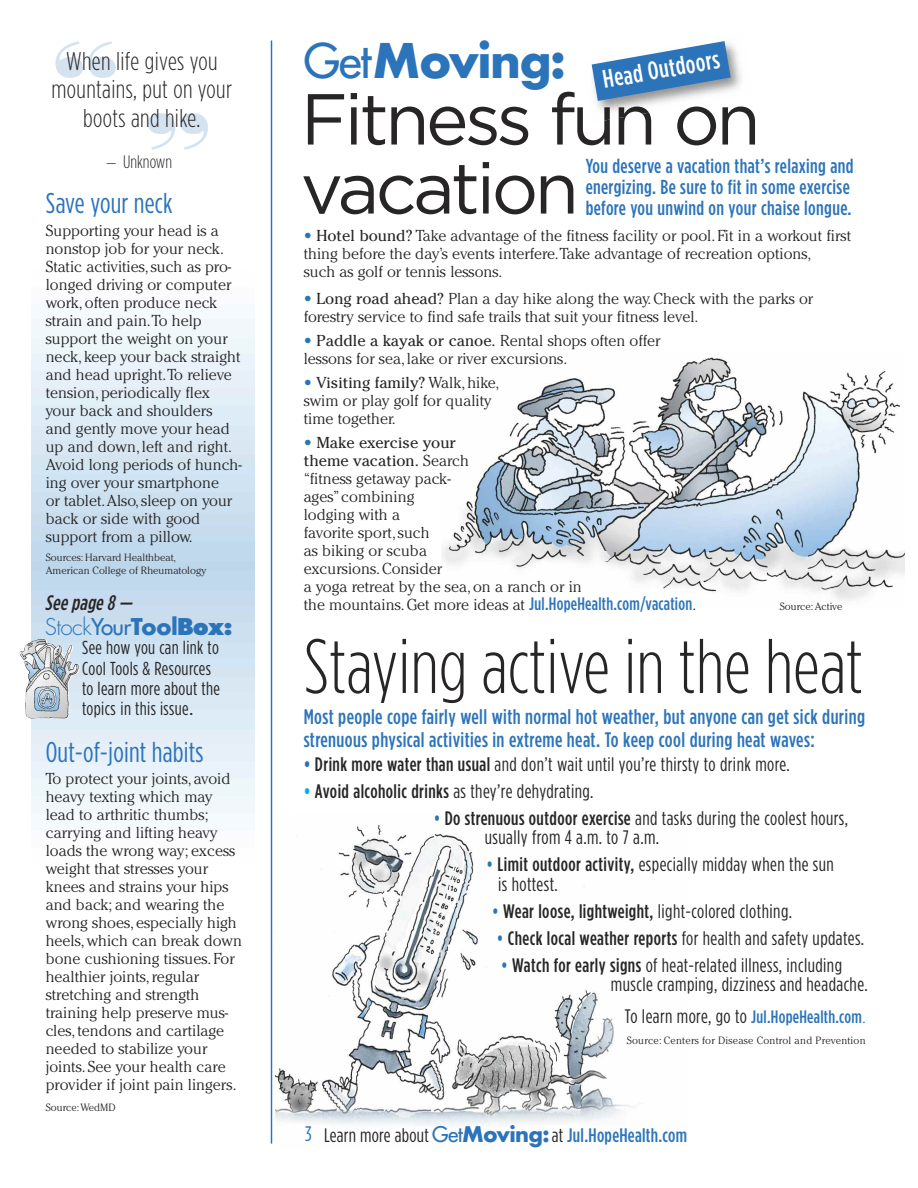
<style>
.page{position:relative;width:918px;height:1188px;background:#fff}
.page>*{position:absolute;margin:0;border:0;box-sizing:border-box;transform-origin:0 0}
.t1{font:90px "Bodoni Poster";color:#d5e3f1}
.t2{font:300 76.5px "Gotham Condensed";color:#272526}
.t3{font:72px/69px "Gotham";letter-spacing:-.05em;color:#272526}
.t4{font:700 46.5px "Futura";letter-spacing:-.035em;color:#2c74ba}
.t5{font:28.5px "Gotham Condensed";letter-spacing:.01em;color:#2c74ba}
.t6{font:300 25.5px/28.5px "Gotham Condensed";letter-spacing:.015em;color:#272526;text-align:center}
.t7{font:500 25.5px "Gotham Condensed";color:#fff}
.t8{font:300 22.5px "Futura";letter-spacing:-.03em;color:#2c74ba}
.t9{font:500 21px/22.5px "Gotham Condensed";letter-spacing:.02em;color:#2c74ba}
.t10{font:italic 500 21px "Gotham Condensed";color:#272526}
.t11{font:21px "Gotham Condensed";color:#2c74ba}
.t12{font:500 20.25px/21px "Gotham Condensed";letter-spacing:.02em;color:#2c74ba}
.t13{font:19.5px/19.5px "Gotham Condensed";letter-spacing:.025em;color:#272526}
.t14{font:500 19.5px "Gotham Condensed";letter-spacing:.025em;color:#272526}
.t15{font:500 19.5px "Gotham Condensed";letter-spacing:.015em;color:#2c74ba}
.t16{font:18.75px/20.2px "Gotham Condensed";letter-spacing:.02em;color:#272526}
.t17{font:500 18px "Gotham Condensed";letter-spacing:.015em;color:#2c74ba}
.t18{font:300 18px "Gotham Condensed";color:#272526}
.t19{font:300 15.75px/18px "Cheltenham";color:#272526}
.t20{font:300 10.5px "Cheltenham";color:#272526}
.t21{font:300 10.5px "Cheltenham";letter-spacing:.02em;color:#272526}
.s1{font-family:"Helvetica"}
.s2{font-weight:400}
.s3{font-weight:700}
.s4{font-weight:800}
.s5{font-weight:400;color:#2c74ba}
.s6{font-family:"Gotham Condensed";font-weight:500;font-size:18px;color:#2c74ba}
.s7{font-weight:700;color:#2c74ba}
.s8{font-weight:500}
.s9{font-weight:700;color:#00acec}
.s10{font-weight:500;color:#2c74ba}
.s11{color:#2c74ba}
.s12{font-weight:400;font-size:19.5px;color:#272526}
.s13{font-family:"Cheltenham";font-weight:300;font-size:15.75px}
.s14{font-weight:400;color:#272526}
.s15{font-family:"Futura";font-weight:400;font-size:21px}
.s16{font-family:"Futura";font-weight:700;font-size:21px}
</style>
<div class="page">
<img style="left:442px;top:357px;width:463px;height:243px">
<img style="left:275px;top:825px;width:356px;height:300px">
<hr style="left:271px;top:40px;width:1px;height:1104px;background:#2c74ba">
<img style="left:591px;top:44px;width:150px;height:67px">
<img style="left:604px;top:106px;width:46px;height:15px">
<svg style="left:592px;top:41px;width:139px;height:60px"></svg>
<img style="left:20px;top:639px;width:60px;height:80px">
<h1 class="t1" style="left:53px;top:21px;width:66px">“</h1>
<h3 class="t6" style="left:52px;top:48px;width:182px">When life gives you mountains, put on your boots and hike.</h3>
<p class="t18" style="left:106px;top:155px;width:68px">— Unknown</p>
<h1 class="t1" style="left:145px;top:93px;width:66px">”</h1>
<h3 class="t5" style="left:46px;top:193px;width:129px">Save your neck</h3>
<p class="t19" style="left:46px;top:222px;width:198px">Supporting your head is a nonstop job for your neck.<br>Static activities,such as pro&shy;longed driving or computer work,often produce neck strain and pain.To help support the weight on your neck, keep your back straight and head upright.To relieve tension,periodically flex your back and shoulders and gently move your head up and down,left and right.<br>Avoid long periods of hunch&shy;ing over your smartphone<br>or tablet.Also,sleep on your back or side with good support from a pillow.</p>
<p class="t20" style="left:46px;top:553px;width:132px">Sources: Harvard Healthbeat,</p>
<p class="t20" style="left:46px;top:567px;width:162px">American College of Rheumatology</p>
<h3 class="t10" style="left:45px;top:595px;width:92px">See page 8 —</h3>
<p class="t16" style="left:82px;top:639px;width:139px">See how you can link to<br>Cool Tools &amp; Resources to learn more about the topics in this issue<span class="s1">.</span></p>
<h3 class="t8" style="left:45px;top:616px;width:189px">Stock<span class="s2">Your</span><span class="s3">Tool</span><span class="s4">Box:</span></h3>
<h3 class="t5" style="left:46px;top:742px;width:159px">Out-of-joint habits</h3>
<p class="t19" style="left:46px;top:771px;width:198px">To protect your joints, avoid heavy texting which may lead to arthritic thumbs; carrying and lifting heavy loads the wrong way; excess weight that stresses your knees and strains your hips and back; and wearing the wrong shoes, especially high heels,which can break down bone cushioning tissues. For healthier joints,regular stretching and strength training help preserve mus&shy;cles,tendons and cartilage needed to stabilize your joints. See your health care provider if joint pain lingers.</p>
<p class="t20" style="left:46px;top:1104px;width:71px">Source:WedMD</p>
<h3 class="t4" style="left:304px;top:26px;width:264px"><span class="s2">Get</span>Moving:</h3>
<h3 class="t3" style="left:301px;top:91px;width:461px">Fitness fun on vacation</h3>
<h3 class="t7" style="left:601px;top:71px;width:120px;rotate:-10deg">Head Outdoors</h3>
<p class="t12" style="left:586px;top:157px;width:269px">You deserve a vacation that’s relaxing and energizing. Be sure to fit in some exercise before you unwind on your chaise longue.</p>
<p class="t19" style="left:304px;top:227px;width:549px"><span class="s5">•</span> <span class="s2">Hotel bound?</span> Take advantage of the fitness facility or pool. Fit in a workout first thing before the day’s events interfere.Take advantage of recreation options,<br>such as golf or tennis lessons.</p>
<p class="t19" style="left:304px;top:290px;width:511px"><span class="s5">•</span> <span class="s2">Long road ahead?</span> Plan a day hike along the way.Check with the parks or forestry service to find safe trails that suit your fitness level.</p>
<p class="t19" style="left:304px;top:332px;width:358px"><span class="s5">•</span> <span class="s2">Paddle a kayak or canoe.</span> Rental shops often offer lessons for sea,lake or river excursions.</p>
<p class="t19" style="left:304px;top:374px;width:197px"><span class="s5">•</span> <span class="s2">Visiting family?</span> Walk,hike, swim or play golf for quality time together.</p>
<p class="t19" style="left:304px;top:434px;width:394px"><span class="s5">•</span> <span class="s2">Make exercise your<br>theme vacation.</span> Search<br>“fitness getaway pack-<br>ages”combining<br>lodging with a<br>favorite sport,such<br>as biking or scuba<br>excursions.Consider<br>a yoga retreat by the sea,on a ranch or in<br>the mountains.Get more ideas at <span class="s6">Jul.HopeHealth.com/vacation</span>.</p>
<p class="t20" style="left:780px;top:602px;width:64px">Source:Active</p>
<h2 class="t2" style="left:304px;top:639px;width:561px">Staying active in the heat</h2>
<h3 class="t9" style="left:304px;top:707px;width:563px">Most people cope fairly well with normal hot weather, but anyone can get sick during strenuous physical activities in extreme heat. To keep cool during heat waves:</h3>
<p class="t13" style="left:304px;top:755px;width:488px"><span class="s7">•</span> <span class="s8">Drink more water than usual</span> and don’t wait until you’re thirsty to drink more.</p>
<p class="t13" style="left:304px;top:782px;width:291px"><span class="s9">•</span> <span class="s8">Avoid alcoholic drinks</span> as they’re dehydrating.</p>
<p class="t13" style="left:485px;top:809px;width:365px;text-indent:-51px"><span class="s10">•</span> <span class="s8">Do strenuous outdoor exercise</span> and tasks during the coolest hours, usually from 4 a.m. to 7 a.m.</p>
<p class="t13" style="left:498px;top:856px;width:337px;text-indent:-12px"><span class="s10">•</span> <span class="s8">Limit outdoor activity,</span> especially midday when the sun is hottest.</p>
<p class="t14" style="left:492px;top:904px;width:301px"><span class="s11">•</span> Wear loose, lightweight, <span class="s2">light-colored clothing.</span></p>
<p class="t13" style="left:497px;top:929px;width:369px"><span class="s10">•</span> <span class="s8">Check local weather reports</span> for health and safety updates.</p>
<p class="t13" style="left:611px;top:956px;width:258px;text-indent:-110px"><span class="s10">•</span> <span class="s8">Watch for early signs</span> of heat-related illness, including muscle cramping, dizziness and headache.</p>
<p class="t17" style="left:625px;top:1010px;width:243px"><span class="s12">To learn more, go to</span> Jul.HopeHealth.com<span class="s13">.</span></p>
<p class="t21" style="left:627px;top:1036px;width:240px">Source: Centers for Disease Control and Prevention</p>
<h3 class="t11" style="left:305px;top:1126px;width:8px">3</h3>
<p class="t15" style="left:324px;top:1128px;width:365px"><span class="s14">Learn more about</span> <span class="s15">Get</span><span class="s16">Moving:</span><span class="s14">at</span> Jul.HopeHealth.com</p>
</div>
